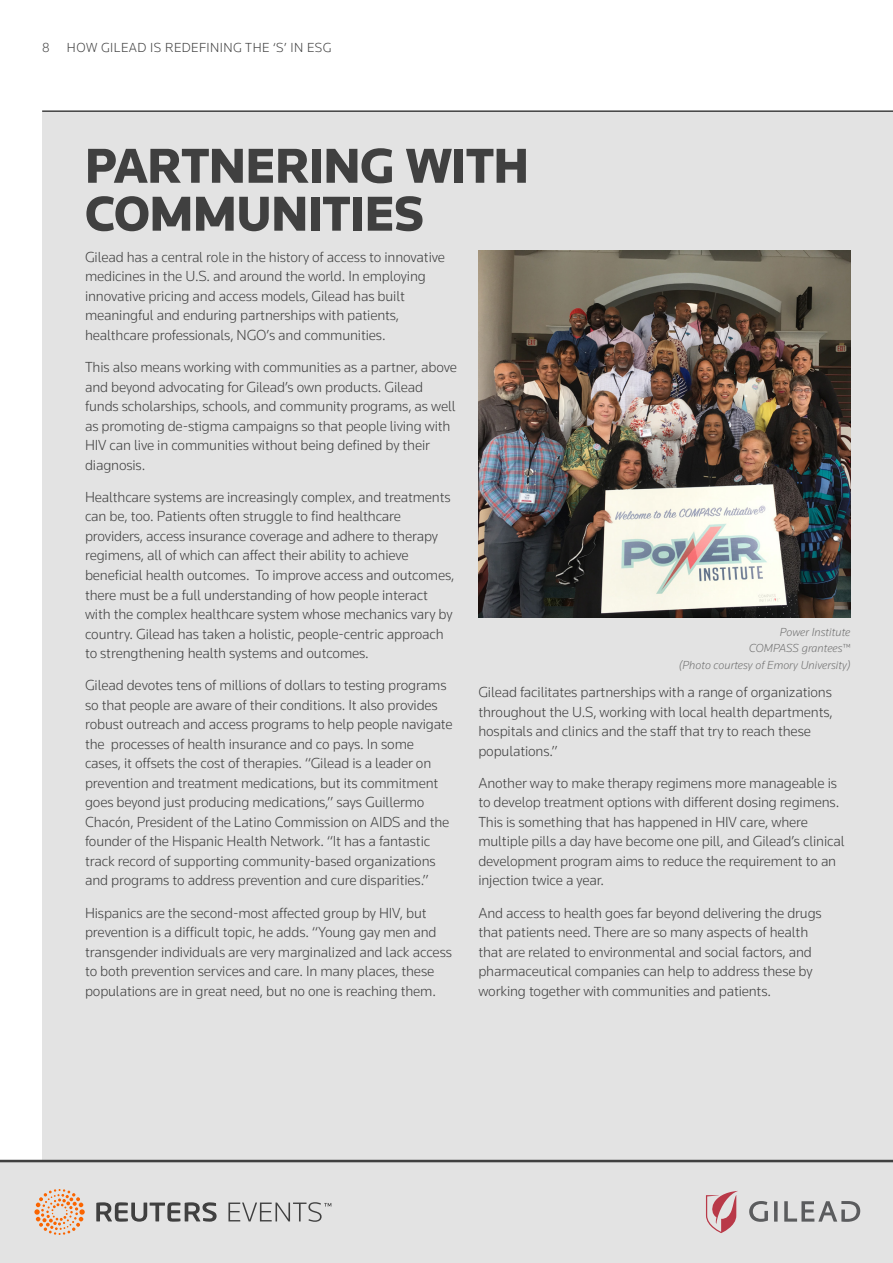
<style>
.page{position:relative;width:893px;height:1263px;background:#fff}
.page>*{position:absolute;margin:0;border:0;box-sizing:border-box;transform-origin:0 0}
.t1{font:900 51px/47.8px "Knowledge 2017";letter-spacing:-.01em;color:#404040}
.t2{font:300 15px/19.5px "Knowledge 2017";letter-spacing:-.01em;color:#404040}
.t3{font:300 13.5px "Knowledge 2017";letter-spacing:.03em;color:#404040}
.t4{font:italic 300 12px/16.5px "Knowledge 2017";color:#707070;text-align:right}
</style>
<div class="page">
<div style="left:42px;top:112px;width:851px;height:1151px;background:#e3e3e3"></div>
<hr style="left:42px;top:110px;width:851px;height:2px;background:#404040">
<div style="left:0;top:1161px;width:893px;height:102px;background:#e3e3e3"></div>
<hr style="left:0;top:1160px;width:893px;height:2px;background:#404040">
<svg style="left:96px;top:1202px;width:235px;height:20px"></svg>
<svg style="left:34px;top:1189px;width:51px;height:46px"></svg>
<svg style="left:749px;top:1201px;width:111px;height:21px"></svg>
<svg style="left:706px;top:1191px;width:32px;height:42px"></svg>
<img style="left:478px;top:250px;width:372px;height:368px">
<p class="t3" style="left:42px;top:39px;width:9px">8</p>
<p class="t3" style="left:67px;top:39px;width:266px">HOW GILEAD IS REDEFINING THE S‘ ’ IN ESG</p>
<h1 class="t1" style="left:85px;top:141px;width:445px">PARTNERING WITH<br>COMMUNITIES</h1>
<p class="t2" style="left:85px;top:247px;width:361px">Gilead has a central role in the history of access to innovative medicines in the U .S. and around the world In. employing innovative pricing and access models, Gilead has built meaningful and enduring partnerships with patients, healthcare professionals, NGO s’ and communities.</p>
<p class="t2" style="left:85px;top:357px;width:374px">This also means working with communities as a partner, above and beyond advocating for Gilead s’ own products. Gilead funds scholarships, schools, and community programs, as well as promoting de-stigma campaigns so that people living with HIV can live in communities without being defined by their diagnosis.</p>
<p class="t2" style="left:85px;top:487px;width:371px">Healthcare systems are increasingly complex, and treatments can be, too. Patients often struggle to find healthcare providers, access insurance coverage and adhere to therapy regimens, all of which can affect their ability to achieve beneficial health outcomes. To improve access and outcomes, there must be a full understanding of how people interact with the complex healthcare system whose mechanics vary by country. Gilead has taken a holistic, people-centric approach to strengthening health systems and outcomes.</p>
<p class="t2" style="left:85px;top:675px;width:369px">Gilead devotes tens of millions of dollars to testing programs so that people are aware of their conditions It. also provides robust outreach and access programs to help people navigate the processes of health insurance and co pays In. some<br>cases it, offsets the cost of therapies “. Gilead is a leader on prevention and treatment medications, but its commitment goes beyond just producing medications ” , says Guillermo Chacón, President of the Latino Commission on AIDS and the founder of the Hispanic Health Network “. It has a fantastic track record of supporting community-based organizations and programs to address prevention and cure disparities“.</p>
<p class="t2" style="left:85px;top:902px;width:368px">Hispanics are the second-most affected group by HIV, but prevention is a difficult topic, he adds “. Young gay men and transgender individuals are very marginalized and lack access to both prevention services and care In. many places, these populations are in great need, but no one is reaching them.</p>
<p class="t4" style="left:679px;top:623px;width:173px">Power Institute<br>COMPASS granteesTM<br>(Photo courtesy of Emory University(</p>
<p class="t2" style="left:478px;top:682px;width:356px">Gilead facilitates partnerships with a range of organizations throughout the U ,S. working with local health departments, hospitals and clinics and the staff that try to reach these populations“.</p>
<p class="t2" style="left:478px;top:773px;width:368px">Another way to make therapy regimens more manageable is to develop treatment options with different dosing regimens.<br>This is something that has happened in HIV care, where multiple pills a day have become one pill, and Gilead s’ clinical development program aims to reduce the requirement to an injection twice a year.</p>
<p class="t2" style="left:478px;top:902px;width:345px">And access to health goes far beyond delivering the drugs that patients need. There are so many aspects of health that are related to environmental and social factors, and pharmaceutical companies can help to address these by working together with communities and patients.</p>
</div>
